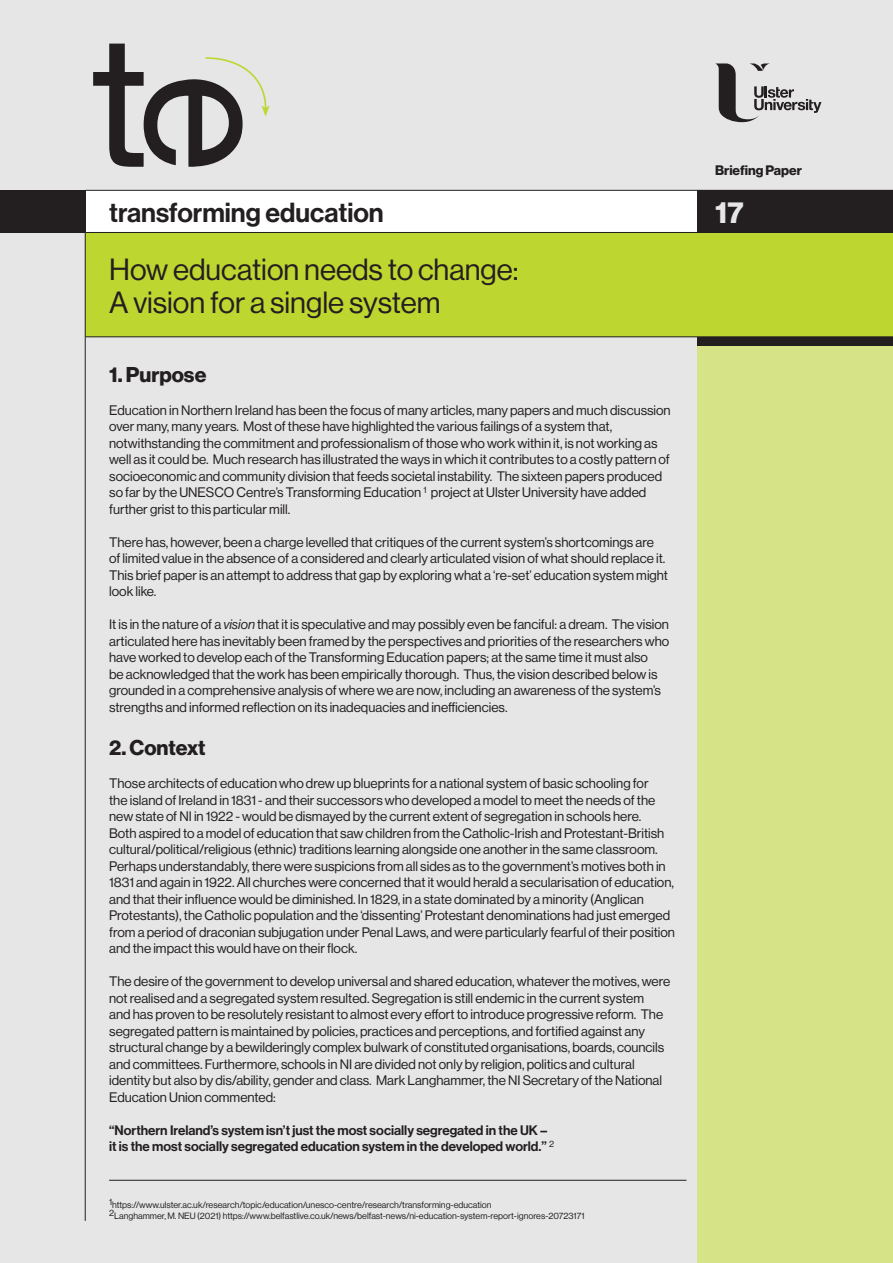
<style>
.page{position:relative;width:893px;height:1263px;background:#e5e6e5}
.page>*{position:absolute;margin:0;border:0;box-sizing:border-box;transform-origin:0 0}
.t1{font:30px/33px "N Haas Grotesk DS Pro 55 Rg";color:#231f20}
.t2{font:30px "N Haas Grotesk DS Pro 75 Bd";color:#e5e6e5}
.t3{font:27px "N Haas Grotesk DS Pro 65 Md";color:#231f20}
.t4{font:21px "N Haas Grotesk DS Pro 75 Bd";color:#231f20}
.t5{font:13.5px/16.5px "N Haas Grotesk DS Pro 55 Rg";color:#231f20}
.t6{font:13.5px/16.5px "N Haas Grotesk DS Pro 65 Md";color:#231f20}
.t7{font:13.5px "N Haas Grotesk DS Pro 75 Bd";color:#231f20}
.t8{font:9px/10.5px "N Haas Grotesk DS Pro 55 Rg";color:#231f20}
.s1{font-family:"N Haas Grotesk DS Pro 56 It"}
</style>
<div class="page">
<div style="left:697px;top:337px;width:196px;height:926px;background:#d7e387"></div>
<div style="left:86px;top:190px;width:618px;height:43px;background:#fff"></div>
<div style="left:0;top:190px;width:85px;height:43px;background:#231f20"></div>
<div style="left:85px;top:232px;width:808px;height:105px;background:#bed630"></div>
<hr style="left:85px;top:337px;width:808px;height:1px;background:#231f20">
<hr style="left:85px;top:190px;width:808px;height:1px;background:#231f20">
<hr style="left:85px;top:232px;width:808px;height:1px;background:#231f20">
<div style="left:697px;top:190px;width:196px;height:43px;background:#231f20"></div>
<div style="left:697px;top:337px;width:196px;height:8px;background:#231f20"></div>
<svg style="left:93px;top:44px;width:177px;height:123px"></svg>
<svg style="left:715px;top:63px;width:106px;height:59px"></svg>
<hr style="left:85px;top:190px;width:1px;height:1031px;background:#231f20">
<hr style="left:109px;top:1180px;width:577px;height:1px;background:#231f20">
<p class="t7" style="left:715px;top:162px;width:88px">Briefing Paper</p>
<h2 class="t3" style="left:109px;top:197px;width:276px">transforming education</h2>
<h1 class="t2" style="left:715px;top:195px;width:30px">17</h1>
<h1 class="t1" style="left:109px;top:253px;width:411px">How education needs to change:<br>A vision for a single system</h1>
<h3 class="t4" style="left:109px;top:362px;width:99px">1. Purpose</h3>
<p class="t5" style="left:109px;top:402px;width:563px">Education in Northern Ireland has been the focus of many articles, many papers and much discussion over many, many years. Most of these have highlighted the various failings of a system that, notwithstanding the commitment and professionalism of those who work within it, is not working as well as it could be. Much research has illustrated the ways in which it contributes to a costly pattern of socioeconomic and community division that feeds societal instability. The sixteen papers produced so far by the UNESCO Centre’s Transforming Education <sup>1</sup> project at Ulster University have added further grist to this particular mill.</p>
<p class="t5" style="left:109px;top:534px;width:560px">There has, however, been a charge levelled that critiques of the current system’s shortcomings are of limited value in the absence of a considered and clearly articulated vision of what should replace it.<br>This brief paper is an attempt to address that gap by exploring what a ‘re-set’ education system might look like.</p>
<p class="t5" style="left:109px;top:616px;width:562px">It is in the nature of a <span class="s1">vision</span> that it is speculative and may possibly even be fanciful: a dream. The vision articulated here has inevitably been framed by the perspectives and priorities of the researchers who have worked to develop each of the Transforming Education papers; at the same time it must also<br>be acknowledged that the work has been empirically thorough. Thus, the vision described below is grounded in a comprehensive analysis of where we are now, including an awareness of the system’s strengths and informed reflection on its inadequacies and inefficiencies.</p>
<h3 class="t4" style="left:109px;top:735px;width:98px">2. Context</h3>
<p class="t5" style="left:109px;top:775px;width:567px">Those architects of education who drew up blueprints for a national system of basic schooling for<br>the island of Ireland in 1831 - and their successors who developed a model to meet the needs of the new state of NI in 1922 - would be dismayed by the current extent of segregation in schools here.<br>Both aspired to a model of education that saw children from the Catholic-Irish and Protestant-British cultural/political/religious (ethnic) traditions learning alongside one another in the same classroom.<br>Perhaps understandably, there were suspicions from all sides as to the government’s motives both in 1831 and again in 1922. All churches were concerned that it would herald a secularisation of education, and that their influence would be diminished. In 1829, in a state dominated by a minority (Anglican Protestants), the Catholic population and the ‘dissenting’ Protestant denominations had just emerged from a period of draconian subjugation under Penal Laws, and were particularly fearful of their position and the impact this would have on their flock.</p>
<p class="t5" style="left:109px;top:973px;width:563px">The desire of the government to develop universal and shared education, whatever the motives, were not realised and a segregated system resulted. Segregation is still endemic in the current system<br>and has proven to be resolutely resistant to almost every effort to introduce progressive reform. The segregated pattern is maintained by policies, practices and perceptions, and fortified against any structural change by a bewilderingly complex bulwark of constituted organisations, boards, councils and committees. Furthermore, schools in NI are divided not only by religion, politics and cultural identity but also by dis/ability, gender and class. Mark Langhammer, the NI Secretary of the National Education Union commented:</p>
<p class="t6" style="left:109px;top:1122px;width:447px">“Northern Ireland’s system isn’t just the most socially segregated in the UK – it is the most socially segregated education system in the developed world.” <sup>2</sup></p>
<p class="t8" style="left:109px;top:1200px;width:477px">1https://www.ulster.ac.uk/research/topic/education/unesco-centre/research/transforming-education<br>2Langhammer, M. NEU (2021) https://www.belfastlive.co.uk/news/belfast-news/ni-education-system-report-ignores-20723171</p>
</div>
